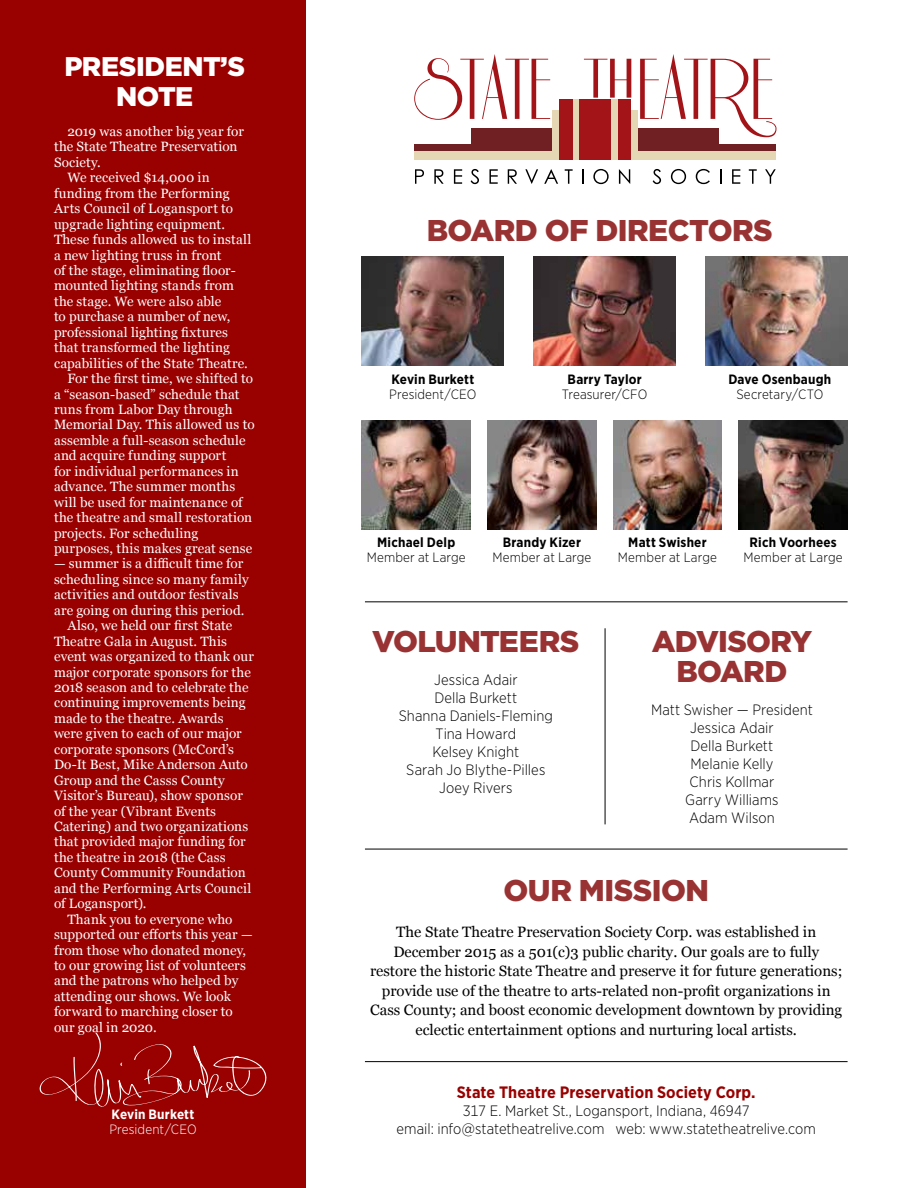
<style>
.page{position:relative;width:918px;height:1188px;background:#fff}
.page>*{position:absolute;margin:0;border:0;box-sizing:border-box;transform-origin:0 0}
.t1{font:900 30px/30px "Gotham";letter-spacing:-.02em;color:#933;text-align:center}
.t2{font:900 27px/30px "Gotham";letter-spacing:-.02em;color:#fff;text-align:center}
.t3{font:700 16.5px "Gotham Narrow";letter-spacing:.005em;color:#900}
.t4{font:15px/19.5px "Georgia";color:#000;text-align:center}
.t5{font:300 15px/18px "Gotham Narrow";letter-spacing:.005em;color:#000;text-align:center}
.t6{font:13.5px "Georgia";letter-spacing:.01em;color:#fff}
.t7{font:300 13.5px "Gotham Narrow";letter-spacing:.01em;color:#000}
.t8{font:700 13.5px "Gotham Narrow";letter-spacing:.015em;color:#000}
.t9{font:300 13.5px "Gotham Narrow";letter-spacing:.005em;color:#fff}
.t10{font:700 13.5px "Gotham Narrow";letter-spacing:.01em;color:#fff}
</style>
<div class="page">
<svg style="left:414px;top:54px;width:136px;height:66px"></svg>
<svg style="left:584px;top:59px;width:47px;height:39px"></svg>
<svg style="left:640px;top:54px;width:136px;height:83px"></svg>
<div style="left:414px;top:144px;width:362px;height:16px;background:#e5d7b4"></div>
<div style="left:414px;top:144px;width:362px;height:7px;background:#701f23"></div>
<div style="left:471px;top:129px;width:248px;height:22px;background:#701f23"></div>
<div style="left:552px;top:111px;width:86px;height:49px;background:#e5d7b4"></div>
<div style="left:559px;top:100px;width:72px;height:60px;background:#a31418"></div>
<div style="left:573px;top:100px;width:44px;height:60px;background:#e5d7b4"></div>
<div style="left:580px;top:100px;width:31px;height:60px;background:#a31418"></div>
<svg style="left:415px;top:169px;width:9px;height:15px"></svg>
<svg style="left:434px;top:169px;width:10px;height:15px"></svg>
<svg style="left:454px;top:169px;width:8px;height:15px"></svg>
<svg style="left:471px;top:169px;width:8px;height:15px"></svg>
<svg style="left:489px;top:169px;width:9px;height:15px"></svg>
<svg style="left:508px;top:169px;width:9px;height:15px"></svg>
<svg style="left:525px;top:169px;width:13px;height:15px"></svg>
<svg style="left:544px;top:169px;width:14px;height:15px"></svg>
<svg style="left:565px;top:169px;width:8px;height:15px"></svg>
<svg style="left:582px;top:169px;width:1px;height:15px"></svg>
<svg style="left:593px;top:169px;width:16px;height:15px"></svg>
<svg style="left:619px;top:169px;width:11px;height:15px"></svg>
<svg style="left:653px;top:169px;width:8px;height:15px"></svg>
<svg style="left:671px;top:169px;width:15px;height:15px"></svg>
<svg style="left:696px;top:169px;width:14px;height:15px"></svg>
<svg style="left:720px;top:169px;width:1px;height:15px"></svg>
<svg style="left:732px;top:169px;width:8px;height:15px"></svg>
<svg style="left:749px;top:169px;width:8px;height:15px"></svg>
<svg style="left:765px;top:169px;width:11px;height:15px"></svg>
<div style="left:0;top:0;width:306px;height:1188px;background:#900"></div>
<svg style="left:40px;top:1032px;width:226px;height:75px"></svg>
<img style="left:534px;top:256px;width:142px;height:110px">
<img style="left:705px;top:256px;width:143px;height:110px">
<img style="left:362px;top:256px;width:142px;height:110px">
<img style="left:362px;top:420px;width:109px;height:110px">
<img style="left:487px;top:420px;width:109px;height:110px">
<img style="left:613px;top:420px;width:109px;height:110px">
<img style="left:739px;top:420px;width:109px;height:110px">
<hr style="left:605px;top:628px;width:1px;height:196px;background:#000">
<hr style="left:365px;top:601px;width:483px;height:1px;background:#000">
<hr style="left:365px;top:849px;width:483px;height:1px;background:#000">
<hr style="left:365px;top:1061px;width:483px;height:1px;background:#000">
<h2 class="t2" style="left:64px;top:51px;width:182px">PRESIDENT’S<br>NOTE</h2>
<p class="t6" style="left:68px;top:122px;width:178px">2019 was another big year for</p>
<p class="t6" style="left:54px;top:137px;width:185px">the State Theatre Preservation</p>
<p class="t6" style="left:54px;top:152px;width:48px">Society.</p>
<p class="t6" style="left:68px;top:168px;width:144px">We received $14,000 in</p>
<p class="t6" style="left:54px;top:183px;width:177px">funding from the Performing</p>
<p class="t6" style="left:54px;top:199px;width:181px">Arts Council of Logansport to</p>
<p class="t6" style="left:54px;top:214px;width:172px">upgrade lighting equipment.</p>
<p class="t6" style="left:54px;top:230px;width:199px">These funds allowed us to install</p>
<p class="t6" style="left:54px;top:245px;width:169px">a new lighting truss in front</p>
<p class="t6" style="left:54px;top:261px;width:184px">of the stage, eliminating floor-</p>
<p class="t6" style="left:54px;top:276px;width:181px">mounted lighting stands from</p>
<p class="t6" style="left:54px;top:291px;width:169px">the stage. We were also able</p>
<p class="t6" style="left:54px;top:307px;width:178px">to purchase a number of new,</p>
<p class="t6" style="left:54px;top:322px;width:176px">professional lighting fixtures</p>
<p class="t6" style="left:54px;top:338px;width:177px">that transformed the lighting</p>
<p class="t6" style="left:54px;top:353px;width:195px">capabilities of the State Theatre.</p>
<p class="t6" style="left:68px;top:369px;width:187px">For the first time, we shifted to</p>
<p class="t6" style="left:54px;top:384px;width:187px">a “season-based” schedule that</p>
<p class="t6" style="left:54px;top:400px;width:180px">runs from Labor Day through</p>
<p class="t6" style="left:54px;top:415px;width:202px">Memorial Day. This allowed us to</p>
<p class="t6" style="left:54px;top:430px;width:193px">assemble a full-season schedule</p>
<p class="t6" style="left:54px;top:446px;width:174px">and acquire funding support</p>
<p class="t6" style="left:54px;top:461px;width:186px">for individual performances in</p>
<p class="t6" style="left:54px;top:477px;width:183px">advance. The summer months</p>
<p class="t6" style="left:54px;top:492px;width:190px">will be used for maintenance of</p>
<p class="t6" style="left:54px;top:508px;width:200px">the theatre and small restoration</p>
<p class="t6" style="left:54px;top:523px;width:146px">projects. For scheduling</p>
<p class="t6" style="left:54px;top:539px;width:200px">purposes, this makes great sense</p>
<p class="t6" style="left:54px;top:554px;width:191px">— summer is a difficult time for</p>
<p class="t6" style="left:54px;top:569px;width:196px">scheduling since so many family</p>
<p class="t6" style="left:54px;top:585px;width:186px">activities and outdoor festivals</p>
<p class="t6" style="left:54px;top:600px;width:192px">are going on during this period.</p>
<p class="t6" style="left:68px;top:616px;width:166px">Also, we held our first State</p>
<p class="t6" style="left:54px;top:631px;width:174px">Theatre Gala in August. This</p>
<p class="t6" style="left:54px;top:647px;width:201px">event was organized to thank our</p>
<p class="t6" style="left:54px;top:662px;width:198px">major corporate sponsors for the</p>
<p class="t6" style="left:54px;top:678px;width:196px">2018 season and to celebrate the</p>
<p class="t6" style="left:54px;top:693px;width:193px">continuing improvements being</p>
<p class="t6" style="left:54px;top:708px;width:171px">made to the theatre. Awards</p>
<p class="t6" style="left:54px;top:724px;width:189px">were given to each of our major</p>
<p class="t6" style="left:54px;top:739px;width:182px">corporate sponsors (McCord’s</p>
<p class="t6" style="left:54px;top:755px;width:195px">Do-It Best, Mike Anderson Auto</p>
<p class="t6" style="left:54px;top:770px;width:172px">Group and the Casss County</p>
<p class="t6" style="left:54px;top:786px;width:190px">Visitor’s Bureau), show sponsor</p>
<p class="t6" style="left:54px;top:801px;width:164px">of the year (Vibrant Events</p>
<p class="t6" style="left:54px;top:817px;width:196px">Catering) and two organizations</p>
<p class="t6" style="left:54px;top:832px;width:193px">that provided major funding for</p>
<p class="t6" style="left:54px;top:847px;width:173px">the theatre in 2018 (the Cass</p>
<p class="t6" style="left:54px;top:863px;width:193px">County Community Foundation</p>
<p class="t6" style="left:54px;top:878px;width:199px">and the Performing Arts Council</p>
<p class="t6" style="left:54px;top:894px;width:94px">of Logansport).</p>
<p class="t6" style="left:68px;top:909px;width:167px">Thank you to everyone who</p>
<p class="t6" style="left:54px;top:925px;width:200px">supported our efforts this year —</p>
<p class="t6" style="left:54px;top:940px;width:194px">from those who donated money,</p>
<p class="t6" style="left:54px;top:956px;width:193px">to our growing list of volunteers</p>
<p class="t6" style="left:54px;top:971px;width:186px">and the patrons who helped by</p>
<p class="t6" style="left:54px;top:986px;width:179px">attending our shows. We look</p>
<p class="t6" style="left:54px;top:1002px;width:180px">forward to marching closer to</p>
<p class="t6" style="left:54px;top:1017px;width:104px">our goal in 2020.</p>
<p class="t10" style="left:112px;top:1107px;width:84px">Kevin Burkett</p>
<p class="t9" style="left:109px;top:1122px;width:89px">President/CEO</p>
<h1 class="t1" style="left:427px;top:215px;width:347px">BOARD OF DIRECTORS</h1>
<p class="t8" style="left:392px;top:372px;width:84px">Kevin Burkett</p>
<p class="t7" style="left:389px;top:387px;width:89px">President/CEO</p>
<p class="t8" style="left:568px;top:372px;width:76px">Barry Taylor</p>
<p class="t7" style="left:562px;top:387px;width:87px">Treasurer/CFO</p>
<p class="t8" style="left:728px;top:372px;width:105px">Dave Osenbaugh</p>
<p class="t7" style="left:736px;top:387px;width:88px">Secretary/CTO</p>
<p class="t8" style="left:377px;top:535px;width:80px">Michael Delp</p>
<p class="t7" style="left:367px;top:550px;width:101px">Member at Large</p>
<p class="t8" style="left:503px;top:535px;width:80px">Brandy Kizer</p>
<p class="t7" style="left:492px;top:550px;width:101px">Member at Large</p>
<p class="t8" style="left:628px;top:535px;width:80px">Matt Swisher</p>
<p class="t7" style="left:618px;top:550px;width:101px">Member at Large</p>
<p class="t8" style="left:750px;top:535px;width:89px">Rich Voorhees</p>
<p class="t7" style="left:744px;top:550px;width:101px">Member at Large</p>
<h1 class="t1" style="left:372px;top:626px;width:209px">VOLUNTEERS</h1>
<p class="t5" style="left:399px;top:671px;width:156px">Jessica Adair<br>Della Burkett<br>Shanna Daniels-Fleming<br>Tina Howard<br>Kelsey Knight<br>Sarah Jo Blythe-Pilles<br>Joey Rivers</p>
<h1 class="t1" style="left:652px;top:626px;width:162px">ADVISORY<br>BOARD</h1>
<p class="t5" style="left:651px;top:701px;width:163px">Matt Swisher — President<br>Jessica Adair<br>Della Burkett<br>Melanie Kelly<br>Chris Kollmar<br>Garry Williams<br>Adam Wilson</p>
<h1 class="t1" style="left:504px;top:875px;width:207px">OUR MISSION</h1>
<p class="t4" style="left:370px;top:922px;width:474px">The State Theatre Preservation Society Corp. was established in December 2015 as a 501(c)3 public charity. Our goals are to fully restore the historic State Theatre and preserve it for future generations; provide use of the theatre to arts-related non-profit organizations in Cass County; and boost economic development downtown by providing eclectic entertainment options and nurturing local artists.</p>
<p class="t3" style="left:457px;top:1083px;width:300px">State Theatre Preservation Society Corp.</p>
<p class="t5" style="left:397px;top:1102px;width:421px">317 E. Market St., Logansport, Indiana, 46947<br>email: info@statetheatrelive.com web: www.statetheatrelive.com</p>
</div>
